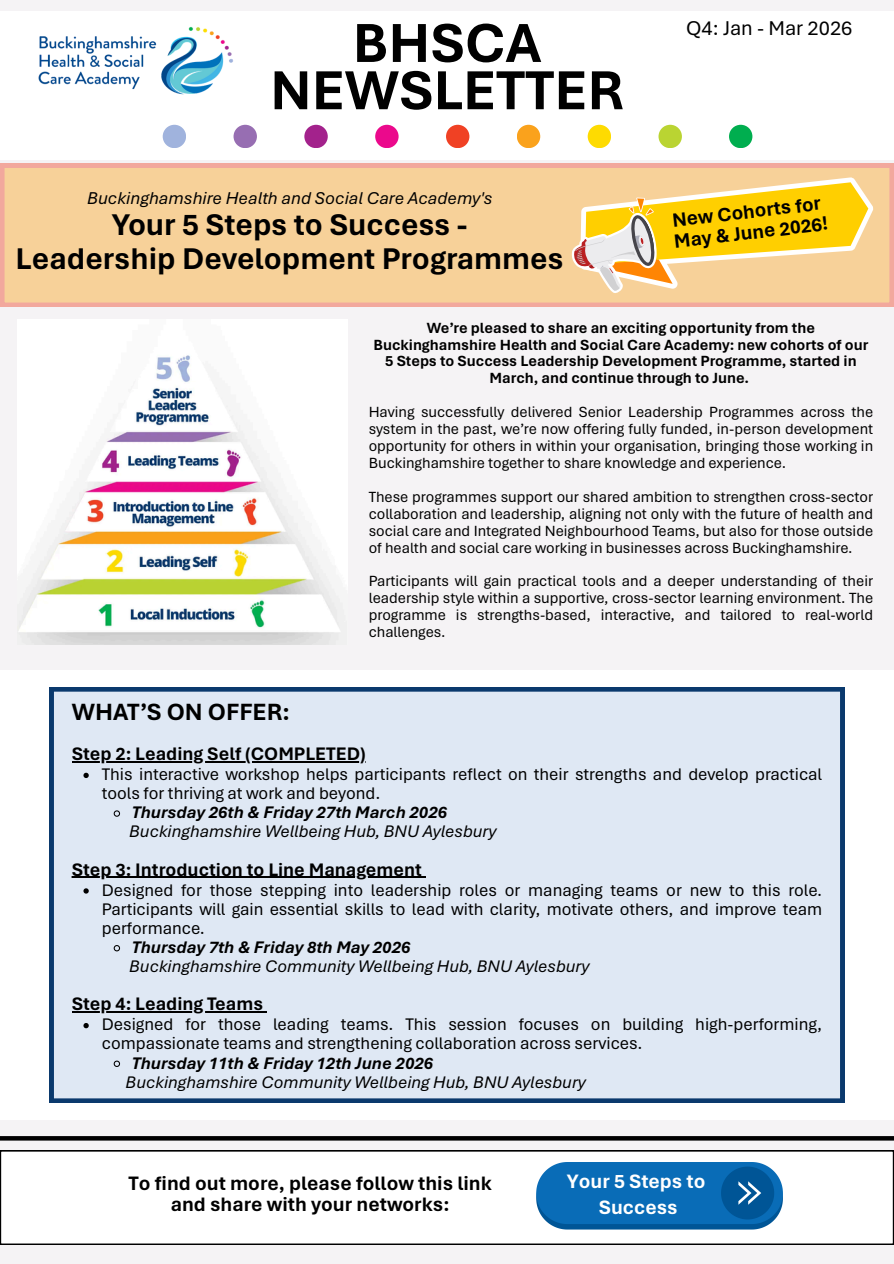
<style>
.page{position:relative;width:894px;height:1264px;background:#fff}
.page>*{position:absolute;margin:0;border:0;box-sizing:border-box;transform-origin:0 0}
.t1{font:700 57.6px/47.2px "Aptos";color:#000;text-align:center}
.t2{font:700 31.5px/33.8px "Aptos";color:#000;text-align:center}
.t3{font:700 24.75px "Aptos";color:#000}
.t4{font:21px "Aptos";color:#000}
.t5{font:700 20.4px/21.5px "Aptos";color:#000;text-align:center}
.t6{font:700 20.4px/26px "Aptos";color:#fff;text-align:center}
.t7{font:700 20.25px/20.9px "Aptos";color:#000}
.t8{font:700 19.05px "Aptos";color:#000}
.t9{font:italic 18px "Aptos";color:#000}
.t10{font:17.7px/19px "Aptos";color:#000}
.t11{font:italic 17.7px "Aptos";color:#000}
.t12{font:italic 700 17.7px "Aptos";color:#000}
.t13{font:15.45px/17px "Aptos";color:#000;text-align:justify}
.t14{font:700 15.45px/17px "Aptos";color:#000;text-align:center}
</style>
<div class="page">
<div style="left:0;top:0;width:893px;height:1263px;background:#f5f3f5"></div>
<div style="left:0;top:11px;width:893px;height:148px;background:#fff"></div>
<svg style="left:729px;top:125px;width:23px;height:23px"></svg>
<div style="left:446px;top:125px;width:23px;height:23px;background:#f04124"></div>
<div style="left:658px;top:125px;width:23px;height:23px;background:#bad432"></div>
<svg style="left:587px;top:125px;width:24px;height:23px"></svg>
<svg style="left:517px;top:125px;width:23px;height:23px"></svg>
<div style="left:375px;top:125px;width:23px;height:23px;background:#eb098c"></div>
<svg style="left:304px;top:125px;width:24px;height:23px"></svg>
<svg style="left:233px;top:125px;width:24px;height:23px"></svg>
<div style="left:163px;top:125px;width:23px;height:23px;background:#a0b3dd"></div>
<img style="left:38px;top:26px;width:195px;height:69px">
<div style="left:0;top:1150px;width:893px;height:94px;background:#fff"></div>
<svg style="left:536px;top:1161px;width:246px;height:68px;background:#1871b5"></svg>
<svg style="left:0;top:1136px;width:893px;height:4px;background:#050505"></svg>
<img style="left:17px;top:319px;width:330px;height:325px">
<svg style="left:0;top:163px;width:893px;height:143px;background:#f6cd99"></svg>
<svg style="left:571px;top:177px;width:302px;height:116px;background:#f7d269"></svg>
<div style="left:0;top:670px;width:893px;height:449px;background:#fff"></div>
<div style="left:49px;top:687px;width:795px;height:415px;background:#dfe8f4"></div>
<hr style="left:72px;top:761px;width:293px;height:1px;background:#000">
<svg style="left:83px;top:772px;width:6px;height:6px"></svg>
<svg style="left:113px;top:809px;width:8px;height:8px"></svg>
<hr style="left:72px;top:876px;width:350px;height:1px;background:#000">
<svg style="left:83px;top:888px;width:6px;height:5px"></svg>
<svg style="left:113px;top:944px;width:8px;height:8px"></svg>
<hr style="left:72px;top:1011px;width:191px;height:1px;background:#000">
<svg style="left:83px;top:1022px;width:6px;height:6px"></svg>
<svg style="left:113px;top:1059px;width:8px;height:8px"></svg>
<h1 class="t1" style="left:270px;top:19px;width:355px">BHSCA<br>NEWSLETTER</h1>
<p class="t9" style="left:87px;top:187px;width:407px">Buckinghamshire Health and Social Care Academy's</p>
<h2 class="t2" style="left:16px;top:208px;width:549px">Your 5 Steps to Success -<br>Leadership Development Programmes</h2>
<h3 class="t4" style="left:686px;top:15px;width:168px">Q4: Jan - Mar 2026</h3>
<h3 class="t7" style="left:670px;top:210px;width:156px;rotate:-7deg">New Cohorts for<br>May &amp; June 2026!</h3>
<p class="t14" style="left:373px;top:319px;width:496px">We’re pleased to share an exciting opportunity from the Buckinghamshire Health and Social Care Academy: new cohorts of our 5 Steps to Success Leadership Development Programme, started in March, and continue through to June.</p>
<p class="t13" style="left:368px;top:403px;width:506px">Having successfully delivered Senior Leadership Programmes across the system in the past, we’re now offering fully funded, in-person development opportunity for others in within your organisation, bringing those working in Buckinghamshire together to share knowledge and experience.</p>
<p class="t13" style="left:368px;top:488px;width:506px">These programmes support our shared ambition to strengthen cross-sector collaboration and leadership, aligning not only with the future of health and social care and Integrated Neighbourhood Teams, but also for those outside of health and social care working in businesses across Buckinghamshire.</p>
<p class="t13" style="left:368px;top:573px;width:506px">Participants will gain practical tools and a deeper understanding of their leadership style within a supportive, cross-sector learning environment. The programme is strengths-based, interactive, and tailored to real-world challenges.</p>
<h3 class="t3" style="left:72px;top:696px;width:219px">WHAT’S ON OFFER:</h3>
<p class="t8" style="left:72px;top:742px;width:295px">Step 2: Leading Self (COMPLETED)</p>
<p class="t10" style="left:102px;top:764px;width:721px">This interactive workshop helps participants reflect on their strengths and develop practical tools for thriving at work and beyond.</p>
<p class="t12" style="left:132px;top:801px;width:317px">Thursday 26th &amp; Friday 27th March 2026</p>
<p class="t11" style="left:129px;top:820px;width:369px">Buckinghamshire Wellbeing Hub, BNU Aylesbury</p>
<p class="t8" style="left:72px;top:857px;width:351px">Step 3: Introduction to Line Management</p>
<p class="t10" style="left:102px;top:880px;width:721px;text-align:justify">Designed for those stepping into leadership roles or managing teams or new to this role.<br>Participants will gain essential skills to lead with clarity, motivate others, and improve team performance.</p>
<p class="t12" style="left:132px;top:936px;width:280px">Thursday 7th &amp; Friday 8th May 2026</p>
<p class="t11" style="left:129px;top:955px;width:461px">Buckinghamshire Community Wellbeing Hub, BNU Aylesbury</p>
<p class="t8" style="left:72px;top:992px;width:193px">Step 4: Leading Teams</p>
<p class="t10" style="left:102px;top:1015px;width:721px">Designed for those leading teams. This session focuses on building high-performing, compassionate teams and strengthening collaboration across services.</p>
<p class="t12" style="left:132px;top:1051px;width:303px">Thursday 11th &amp; Friday 12th June 2026</p>
<p class="t11" style="left:125px;top:1071px;width:461px">Buckinghamshire Community Wellbeing Hub, BNU Aylesbury</p>
<h3 class="t5" style="left:128px;top:1172px;width:364px">To find out more, please follow this link and share with your networks:</h3>
<h3 class="t6" style="left:566px;top:1168px;width:140px">Your 5 Steps to<br>Success</h3>
</div>
